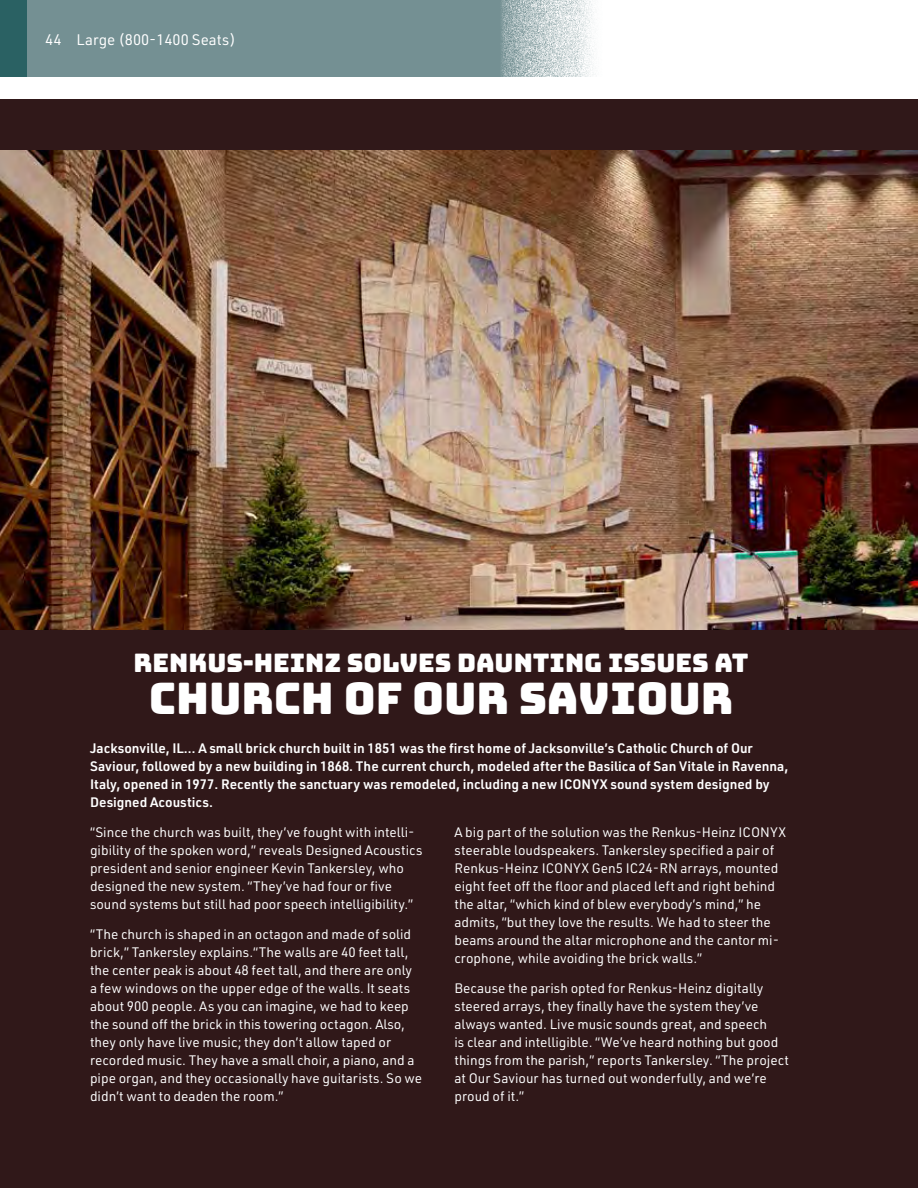
<style>
.page{position:relative;width:918px;height:1188px;background:#fff}
.page>*{position:absolute;margin:0;border:0;box-sizing:border-box;transform-origin:0 0}
.t1{font:43.5px "Bungee";color:#fff}
.t2{font:25.5px "Bungee";color:#fff}
.t3{font:15px "URWDIN";color:#fff}
.t4{font:13.5px/18px "URWDIN";color:#fff}
.t5{font:600 13.5px/18px "URWDIN";color:#fff}
</style>
<div class="page">
<svg style="left:27px;top:0;width:567px;height:77px;background:#819a9d"></svg>
<div style="left:0;top:0;width:27px;height:77px;background:#2a6163"></div>
<div style="left:0;top:99px;width:918px;height:1089px;background:#301819"></div>
<img style="left:0;top:151px;width:918px;height:479px">
<p class="t3" style="left:45px;top:30px;width:192px">44 Large (800-1400 Seats)</p>
<h2 class="t2" style="left:134px;top:648px;width:617px">RENKUS-HEINZ SOLVES DAUNTING ISSUES AT</h2>
<h1 class="t1" style="left:149px;top:674px;width:586px">CHURCH OF OUR SAVIOUR</h1>
<p class="t5" style="left:90px;top:739px;width:700px">Jacksonville, IL… A small brick church built in 1851 was the first home of Jacksonville’s Catholic Church of Our Saviour, followed by a new building in 1868. The current church, modeled after the Basilica of San Vitale in Ravenna, Italy, opened in 1977. Recently the sanctuary was remodeled, including a new ICONYX sound system designed by Designed Acoustics.</p>
<p class="t4" style="left:90px;top:823px;width:334px">“Since the church was built, they’ve fought with intelli&shy;gibility of the spoken word,” reveals Designed Acoustics president and senior engineer Kevin Tankersley, who designed the new system. “They’ve had four or five sound systems but still had poor speech intelligibility.”</p>
<p class="t4" style="left:90px;top:925px;width:334px">“The church is shaped in an octagon and made of solid brick,” Tankersley explains.“The walls are 40 feet tall, the center peak is about 48 feet tall, and there are only a few windows on the upper edge of the walls. It seats about 900 people. As you can imagine, we had to keep the sound off the brick in this towering octagon. Also, they only have live music; they don’t allow taped or recorded music. They have a small choir, a piano, and a pipe organ, and they occasionally have guitarists. So we didn’t want to deaden the room.”</p>
<p class="t4" style="left:454px;top:823px;width:333px">A big part of the solution was the Renkus-Heinz ICONYX steerable loudspeakers. Tankersley specified a pair of Renkus-Heinz ICONYX Gen5 IC24-RN arrays, mounted eight feet off the floor and placed left and right behind the altar, “which kind of blew everybody’s mind,” he admits, “but they love the results. We had to steer the beams around the altar microphone and the cantor mi&shy;crophone, while avoiding the brick walls.”</p>
<p class="t4" style="left:454px;top:979px;width:336px">Because the parish opted for Renkus-Heinz digitally steered arrays, they finally have the system they’ve always wanted. Live music sounds great, and speech<br>is clear and intelligible. “We’ve heard nothing but good things from the parish,” reports Tankersley. “The project at Our Saviour has turned out wonderfully, and we’re proud of it.”</p>
</div>
